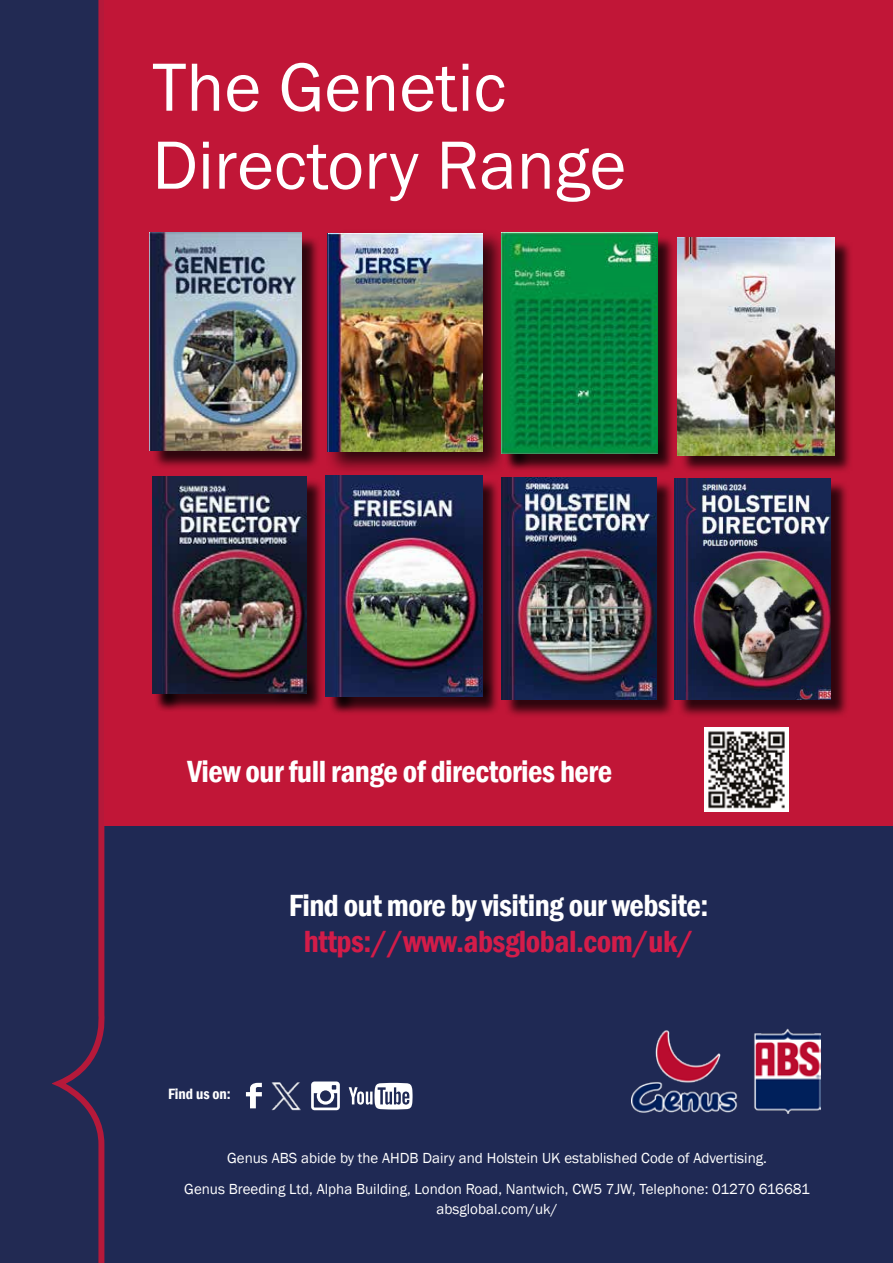
<style>
.page{position:relative;width:893px;height:1263px;background:#fff}
.page>*{position:absolute;margin:0;border:0;box-sizing:border-box;transform-origin:0 0}
.t1{font:70.5px/78px "Franklin Gothic";color:#fff}
.t2{font:600 condensed 31.5px "Franklin Gothic";letter-spacing:-.015em;color:#fff}
.t3{font:600 condensed 31.5px "Franklin Gothic";letter-spacing:-.015em;color:#d31c49}
.t4{font:600 condensed 15.3px "Franklin Gothic";color:#fff}
.t5{font:15px/19.5px "Franklin Gothic";color:#fff;text-align:center}
</style>
<div class="page">
<div style="left:0;top:0;width:230px;height:1263px;background:#222a53"></div>
<div style="left:52px;top:0;width:841px;height:1263px;background:#1f2954"></div>
<img style="left:631px;top:1028px;width:189px;height:86px">
<svg style="left:246px;top:1083px;width:16px;height:25px"></svg>
<svg style="left:349px;top:1083px;width:64px;height:26px"></svg>
<svg style="left:331px;top:1081px;width:9px;height:29px"></svg>
<div style="left:104px;top:0;width:789px;height:825px;background:#c11637"></div>
<div style="left:152px;top:235px;width:168px;height:234px;background:#000;opacity:.75"></div>
<img style="left:150px;top:233px;width:151px;height:218px">
<div style="left:324px;top:228px;width:184px;height:248px;background:#000;opacity:.75"></div>
<svg style="left:327px;top:233px;width:1px;height:219px"></svg>
<img style="left:704px;top:727px;width:85px;height:84px">
<img style="left:328px;top:233px;width:154px;height:219px">
<div style="left:677px;top:481px;width:173px;height:237px;background:#000;opacity:.75"></div>
<img style="left:675px;top:478px;width:156px;height:221px">
<div style="left:154px;top:478px;width:171px;height:234px;background:#000;opacity:.75"></div>
<img style="left:152px;top:476px;width:154px;height:218px">
<div style="left:328px;top:478px;width:172px;height:238px;background:#000;opacity:.75"></div>
<img style="left:326px;top:476px;width:156px;height:221px">
<div style="left:504px;top:480px;width:171px;height:238px;background:#000;opacity:.75"></div>
<img style="left:502px;top:477px;width:155px;height:222px">
<div style="left:504px;top:235px;width:172px;height:237px;background:#000;opacity:.75"></div>
<img style="left:502px;top:232px;width:156px;height:222px">
<img style="left:270px;top:1054px;width:61px;height:81px">
<div style="left:680px;top:240px;width:173px;height:234px;background:#000;opacity:.75"></div>
<img style="left:678px;top:237px;width:156px;height:218px">
<h1 class="t1" style="left:152px;top:50px;width:476px">The Genetic<br>Directory Range</h1>
<h2 class="t2" style="left:187px;top:751px;width:426px">View our full range of directories here</h2>
<p class="t4" style="left:168px;top:1084px;width:64px">Find us on:</p>
<h2 class="t2" style="left:289px;top:885px;width:421px">Find out more by visiting our website:</h2>
<h2 class="t3" style="left:304px;top:921px;width:391px">https://www.absglobal.com/uk/</h2>
<p class="t5" style="left:227px;top:1148px;width:541px">Genus ABS abide by the AHDB Dairy and Holstein UK established Code of Advertising.</p>
<p class="t5" style="left:184px;top:1179px;width:627px">Genus Breeding Ltd, Alpha Building, London Road, Nantwich, CW5 7JW, Telephone: 01270 616681 absglobal.com/uk/</p>
</div>
